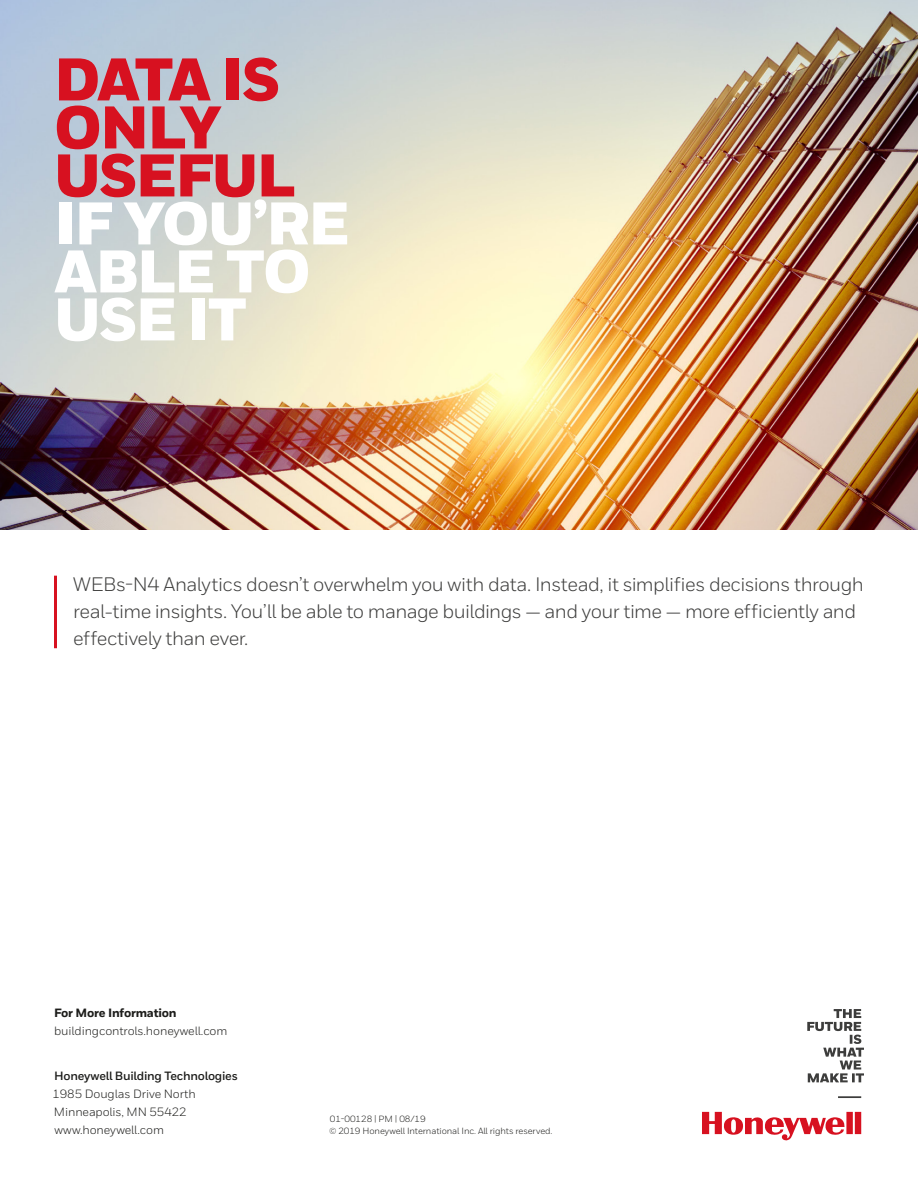
<style>
.page{position:relative;width:918px;height:1188px;background:#fff}
.page>*{position:absolute;margin:0;border:0;box-sizing:border-box;transform-origin:0 0}
.t1{font:900 60px/48px "Honeywell Sans";letter-spacing:-.03em;color:#fff}
.t2{font:900 60px/48px "Honeywell Sans";letter-spacing:-.03em;color:#d71120}
.t3{font:19.5px/27px "Honeywell Sans";letter-spacing:-.025em;color:#3d3d3c}
.t4{font:12px/18px "Honeywell Sans";letter-spacing:-.01em;color:#1d1d1b}
.t5{font:700 12px "Honeywell Sans";letter-spacing:-.02em;color:#1d1d1b}
.t6{font:800 12px "Honeywell Sans";letter-spacing:-.02em;color:#1d1d1b}
.t7{font:9px/12px "Honeywell Sans";letter-spacing:-.01em;color:#1d1d1b}
</style>
<div class="page">
<img style="left:0;top:0;width:918px;height:529px">
<hr style="left:54px;top:576px;width:3px;height:72px;background:#d71120">
<hr style="left:838px;top:1096px;width:23px;height:2px;background:#3d3d3c">
<svg style="left:807px;top:1009px;width:57px;height:73px"></svg>
<svg style="left:702px;top:1112px;width:159px;height:29px"></svg>
<h1 class="t2" style="left:54px;top:58px;width:243px">DATA IS<br>ONLY<br>USEFUL</h1>
<h1 class="t1" style="left:54px;top:202px;width:297px">IF YOU’RE<br>ABLE TO<br>USE IT</h1>
<p class="t3" style="left:73px;top:571px;width:792px">WEBs-N4 Analytics doesn’t overwhelm you with data. Instead, it simplifies decisions through real-time insights. You’ll be able to manage buildings — and your time — more efficiently and effectively than ever.</p>
<p class="t6" style="left:54px;top:1006px;width:124px">For More Information</p>
<p class="t4" style="left:54px;top:1022px;width:175px">buildingcontrols.honeywell.com</p>
<p class="t5" style="left:54px;top:1069px;width:185px">Honeywell Building Technologies</p>
<p class="t4" style="left:53px;top:1085px;width:145px">1985 Douglas Drive North<br>Minneapolis, MN 55422 www.honeywell.com</p>
<p class="t7" style="left:329px;top:1113px;width:225px">01-00128 | PM | 08/19<br>© 2019 Honeywell International Inc. All rights reserved.</p>
</div>
